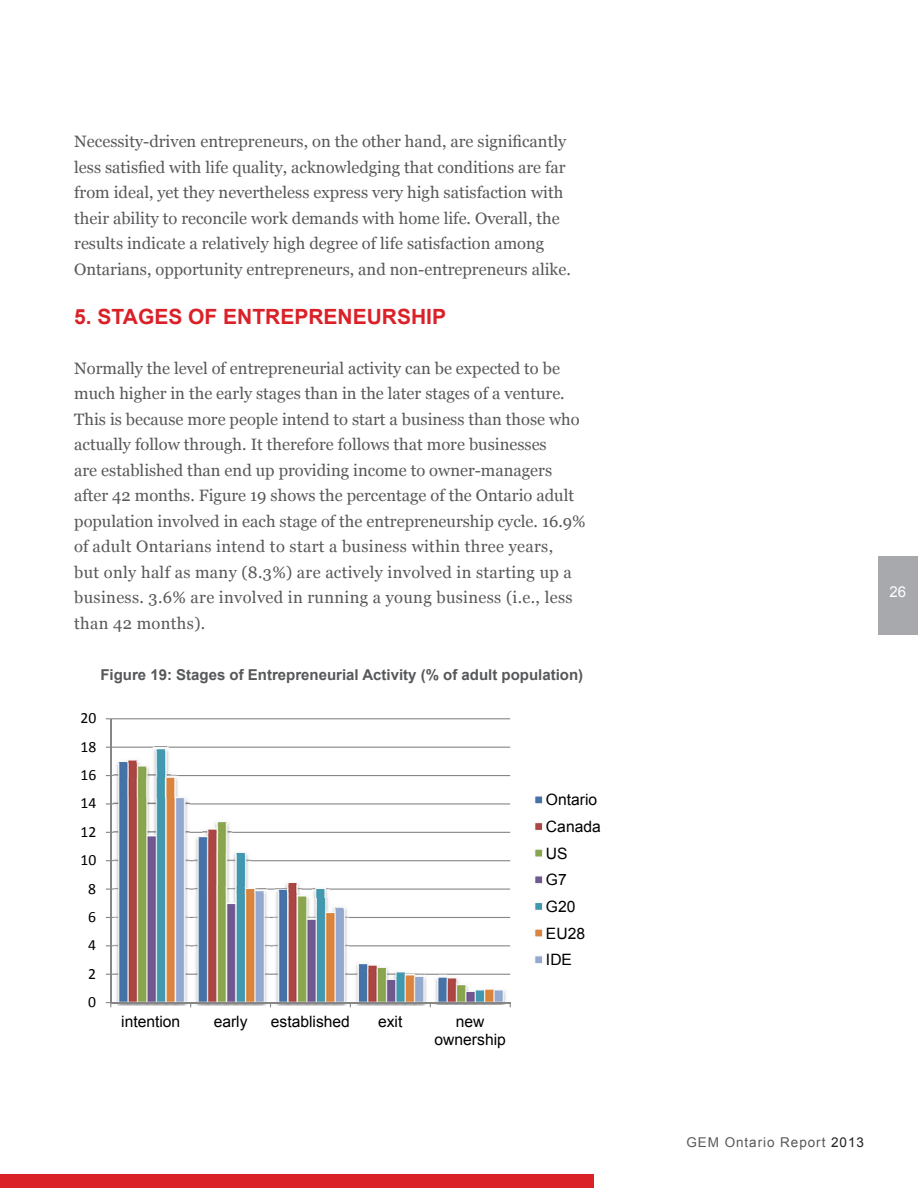
<style>
.page{position:relative;width:918px;height:1188px;background:#fff}
.page>*{position:absolute;margin:0;border:0;box-sizing:border-box;transform-origin:0 0}
._3-Chapter{font:700 21px "Arial";color:#da2128}
.t1{font:18.75px "Arial";color:#000}
._6-Bodytext{font:16.5px/25.5px "Georgia";color:#57585a}
.t2{font:15.6px/26.7px "Arial";color:#000;text-align:center}
.t3{font:15.6px "Calibri";color:#000}
._9-Table_header{font:700 15px "Arial";color:#57585a}
._6-Bodytext-2{font:15px "Arial";color:#fff}
.t4{font:13.5px "Arial";letter-spacing:.07em;color:#57585a}
.s1{color:#231f20}
</style>
<div class="page">
<div style="left:878px;top:556px;width:40px;height:78px;background:#a8a9ad"></div>
<div style="left:1px;top:1174px;width:593px;height:14px;background:#da2128"></div>
<svg style="left:105px;top:718px;width:438px;height:290px"></svg>
<p class="_6-Bodytext" style="left:74px;top:128px;width:498px">Necessity-driven entrepreneurs, on the other hand, are significantly less satisfied with life quality, acknowledging that conditions are far from ideal, yet they nevertheless express very high satisfaction with their ability to reconcile work demands with home life. Overall, the results indicate a relatively high degree of life satisfaction among Ontarians, opportunity entrepreneurs, and non-entrepreneurs alike.</p>
<p class="_3-Chapter" style="left:74px;top:303px;width:373px">5. STAGES OF ENTREPRENEURSHIP</p>
<p class="_6-Bodytext" style="left:74px;top:355px;width:513px">Normally the level of entrepreneurial activity can be expected to be much higher in the early stages than in the later stages of a venture.<br>This is because more people intend to start a business than those who actually follow through. It therefore follows that more businesses<br>are established than end up providing income to owner-managers after 42 months. Figure 19 shows the percentage of the Ontario adult population involved in each stage of the entrepreneurship cycle. 16.9% of adult Ontarians intend to start a business within three years,<br>but only half as many (8.3%) are actively involved in starting up a business. 3.6% are involved in running a young business (i.e., less than 42 months).</p>
<p class="t1" style="left:68px;top:659px;width:561px">Figure 19: Stages of Entrepreneurial Activity (% of adult population)</p>
<p class="_9-Table_header" style="left:100px;top:665px;width:484px">Figure 19: Stages of Entrepreneurial Activity (% of adult population)</p>
<p class="t3" style="left:80px;top:707px;width:17px">20</p>
<p class="t3" style="left:80px;top:736px;width:17px">18</p>
<p class="t3" style="left:80px;top:764px;width:17px">16</p>
<p class="t3" style="left:80px;top:792px;width:17px">14</p>
<p class="t3" style="left:80px;top:821px;width:17px">12</p>
<p class="t3" style="left:80px;top:849px;width:17px">10</p>
<p class="t3" style="left:88px;top:878px;width:9px">8</p>
<p class="t3" style="left:88px;top:906px;width:9px">6</p>
<p class="t3" style="left:88px;top:934px;width:9px">4</p>
<p class="t3" style="left:88px;top:963px;width:9px">2</p>
<p class="t3" style="left:88px;top:991px;width:9px">0</p>
<p class="t2" style="left:121px;top:1008px;width:61px">intention</p>
<p class="t2" style="left:214px;top:1008px;width:35px">early</p>
<p class="t2" style="left:271px;top:1008px;width:81px">established</p>
<p class="t2" style="left:378px;top:1008px;width:26px">exit</p>
<p class="t2" style="left:435px;top:1012px;width:73px;line-height:18px">new ownership</p>
<p class="t2" style="left:546px;top:786px;width:56px;text-align:left">Ontario<br>Canada<br>US<br>G7<br>G20<br>EU28<br>IDE</p>
<p class="_6-Bodytext-2" style="left:890px;top:582px;width:18px">26</p>
<p class="t4" style="left:686px;top:1133px;width:179px">GEM Ontario Report <span class="s1">2013</span></p>
</div>
